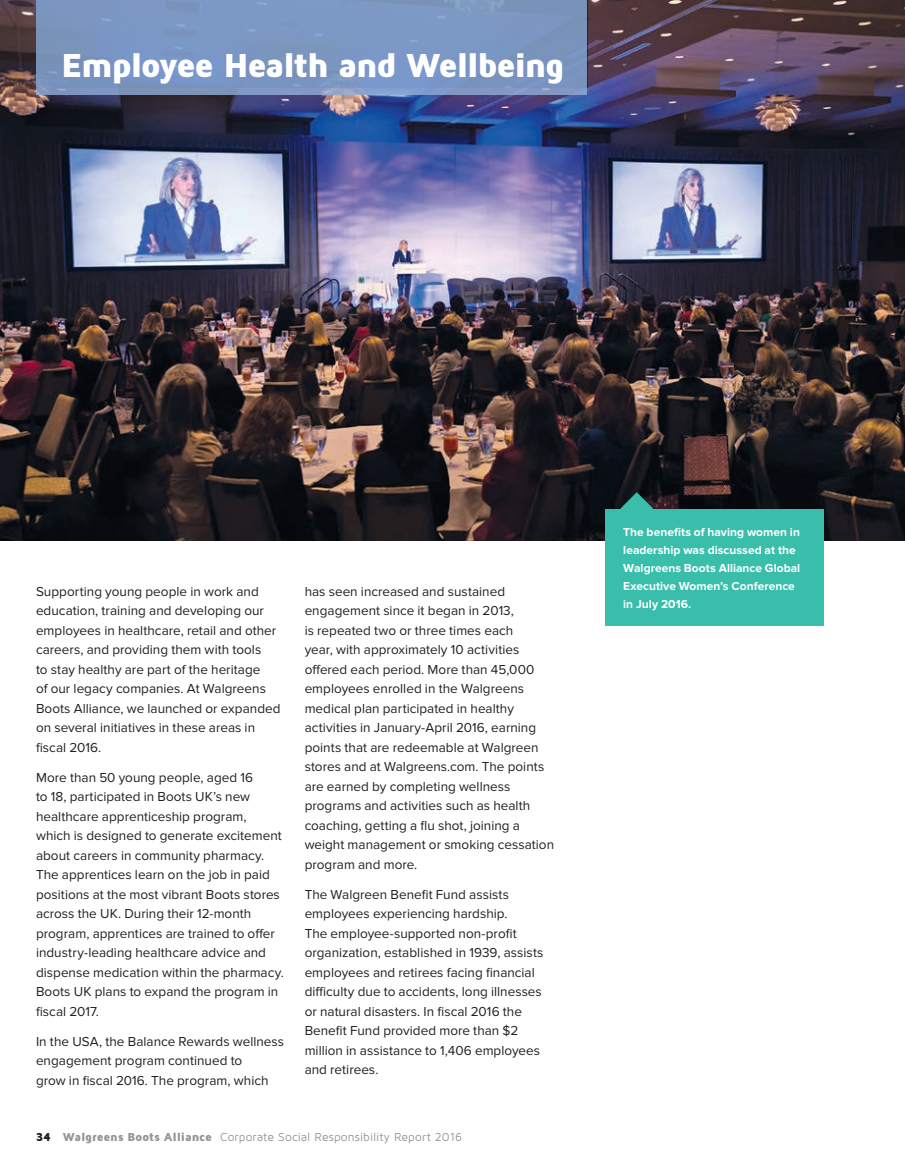
<style>
.page{position:relative;width:905px;height:1175px;background:#fff}
.page>*{position:absolute;margin:0;border:0;box-sizing:border-box;transform-origin:0 0}
.t1{font:900 34.5px "Maven Pro";letter-spacing:-.055em;color:#fff}
.t2{font:13.5px/19.5px "Proxima Nova";color:#231f20}
.t3{font:700 12px/18px "Proxima Nova";letter-spacing:.005em;color:#fff}
.t4{font:12px "Maven Pro";letter-spacing:.005em;color:#939598}
.s1{font-weight:900;color:#231f20}
.s2{font-weight:900}
</style>
<div class="page">
<img style="left:0;top:0;width:904px;height:540px">
<div style="left:36px;top:0;width:551px;height:95px;background:#7b97c3"></div>
<div style="left:605px;top:508px;width:219px;height:117px;background:#38beab"></div>
<svg style="left:620px;top:492px;width:33px;height:17px"></svg>
<h1 class="t1" style="left:61px;top:43px;width:504px">Employee Health and Wellbeing</h1>
<p class="t2" style="left:36px;top:582px;width:246px">Supporting young people in work and education, training and developing our employees in healthcare, retail and other careers, and providing them with tools<br>to stay healthy are part of the heritage<br>of our legacy companies. At Walgreens Boots Alliance, we launched or expanded on several initiatives in these areas in fiscal 2016.</p>
<p class="t2" style="left:36px;top:768px;width:249px">More than 50 young people, aged 16<br>to 18, participated in Boots UK’s new healthcare apprenticeship program, which is designed to generate excitement about careers in community pharmacy.<br>The apprentices learn on the job in paid positions at the most vibrant Boots stores across the UK. During their 12-month program, apprentices are trained to offer industry-leading healthcare advice and dispense medication within the pharmacy.<br>Boots UK plans to expand the program in fiscal 2017.</p>
<p class="t2" style="left:36px;top:1032px;width:249px">In the USA, the Balance Rewards wellness engagement program continued to<br>grow in fiscal 2016. The program, which</p>
<p class="t2" style="left:305px;top:581px;width:251px">has seen increased and sustained engagement since it began in 2013,<br>is repeated two or three times each<br>year, with approximately 10 activities offered each period. More than 45,000 employees enrolled in the Walgreens medical plan participated in healthy activities in January-April 2016, earning points that are redeemable at Walgreen stores and at Walgreens.com. The points are earned by completing wellness programs and activities such as health coaching, getting a flu shot, joining a weight management or smoking cessation program and more.</p>
<p class="t2" style="left:305px;top:884px;width:240px">The Walgreen Benefit Fund assists employees experiencing hardship.<br>The employee-supported non-profit organization, established in 1939, assists employees and retirees facing financial difficulty due to accidents, long illnesses or natural disasters. In fiscal 2016 the Benefit Fund provided more than $2 million in assistance to 1,406 employees and retirees.</p>
<p class="t4" style="left:36px;top:1129px;width:427px"><span class="s1">34</span> <span class="s2">Walgreens Boots Alliance</span> Corporate Social Responsibility Report 2016</p>
<p class="t3" style="left:623px;top:523px;width:178px">The benefits of having women in leadership was discussed at the<br>Walgreens Boots Alliance Global<br>Executive Women’s Conference in July 2016.</p>
</div>
